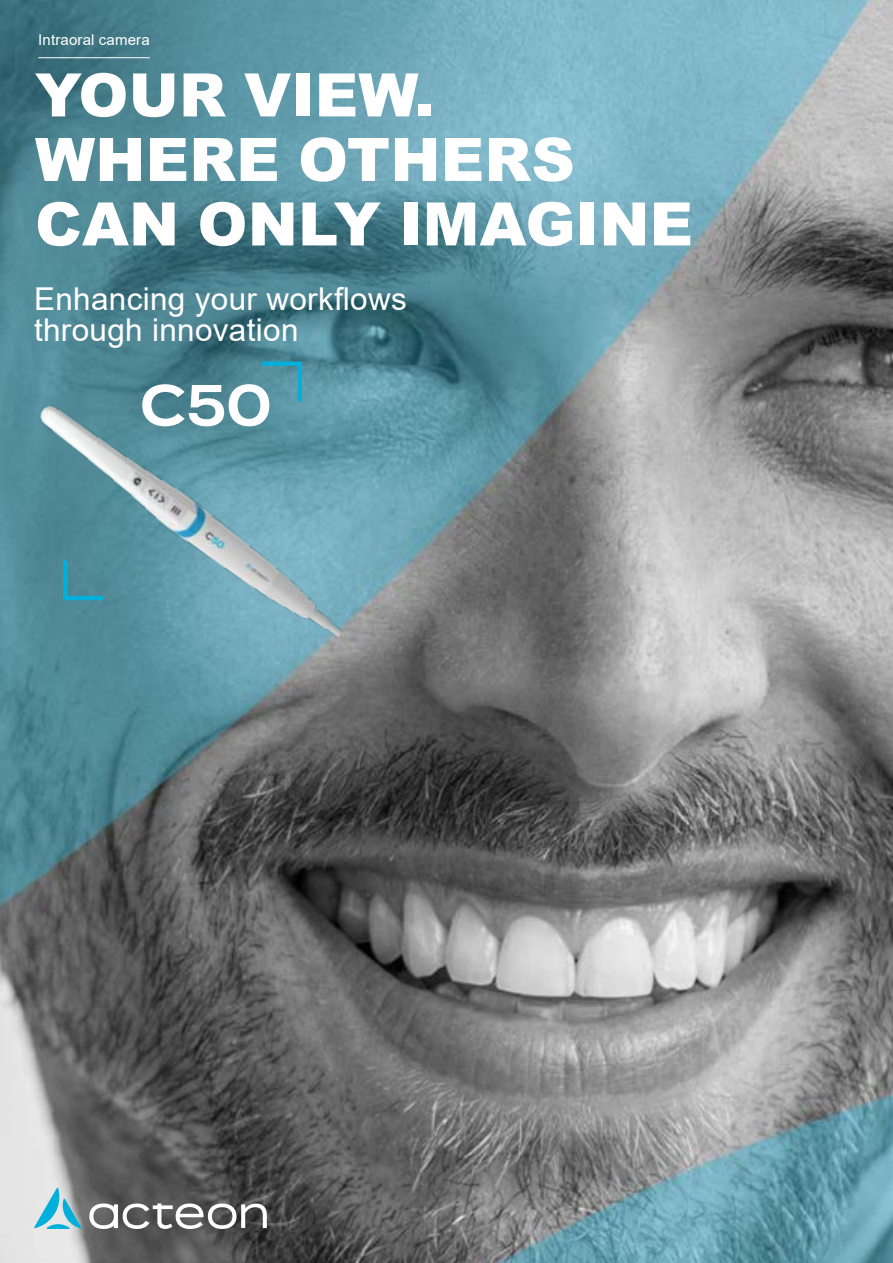
<style>
.page{position:relative;width:893px;height:1263px;background:#fff}
.page>*{position:absolute;margin:0;border:0;box-sizing:border-box;transform-origin:0 0}
.t1{font:900 60px/64.5px "Arial";letter-spacing:.005em;color:#fff}
.t2{font:31.5px/31.5px "Arial";letter-spacing:.01em;color:#fff}
.t3{font:15px "Arial";letter-spacing:.01em;color:#fff}
.t4{font:12px "Arial";color:#fff}
</style>
<div class="page">
<img style="left:0;top:0;width:893px;height:1263px">
<svg style="left:142px;top:359px;width:162px;height:27px;background:#468593"></svg>
<hr style="left:38px;top:57px;width:112px;height:1px;background:#fff">
<svg style="left:34px;top:1187px;width:47px;height:42px;background:#89c3d1"></svg>
<svg style="left:89px;top:1203px;width:178px;height:26px"></svg>
<img style="left:18px;top:386px;width:338px;height:274px">
<p class="t3" style="left:38px;top:29px;width:113px">Intraoral camera</p>
<p class="t4" style="left:51px;top:39px;width:24px">C50</p>
<h1 class="t1" style="left:35px;top:61px;width:659px">YOUR VIEW.<br>WHERE OTHERS<br>CAN ONLY IMAGINE</h1>
<p class="t2" style="left:34px;top:283px;width:374px">Enhancing your workflows through innovation</p>
</div>
